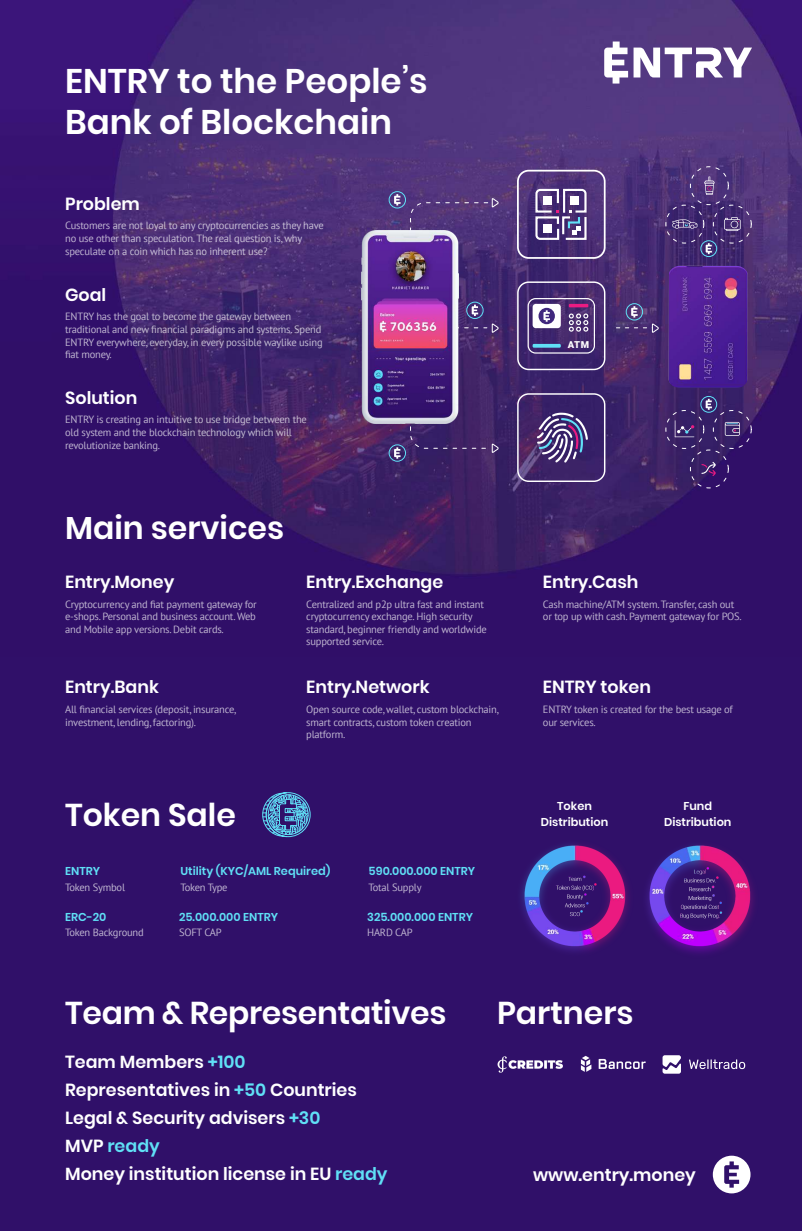
<style>
.page{position:relative;width:802px;height:1231px;background:#fff}
.page>*{position:absolute;margin:0;border:0;box-sizing:border-box;transform-origin:0 0}
.t1{font:600 34.12px/40.9px "Poppins";color:#fff}
.t2{font:600 31.5px "Poppins";color:#fff}
.t3{font:600 17.5px/28px "Poppins";color:#fff}
.t4{font:600 11.38px "Poppins";color:#60e0f6}
.t5{font:600 11.38px/16.3px "Poppins";color:#fff;text-align:center}
.t6{font:10.5px/12.6px "PT Sans";letter-spacing:-.02em;color:rgb(255 255 255/.7)}
.t7{font:900 9.54px "Roboto";color:#fff}
.s1{color:#60e0f6}
</style>
<div class="page">
<div style="left:0;top:656px;width:802px;height:574px;background:#301069"></div>
<img style="left:0;top:0;width:802px;height:656px">
<div style="left:517px;top:281px;width:88px;height:89px;border:1px solid #fff;border-radius:11px"></div>
<div style="left:517px;top:170px;width:88px;height:89px;border:2px solid #fff;border-radius:11px"></div>
<div style="left:517px;top:393px;width:88px;height:89px;border:1px solid #fff;border-radius:11px"></div>
<div style="left:532px;top:304px;width:28px;height:24px;background:#fff;border-radius:3px"></div>
<div style="left:538px;top:308px;width:17px;height:16px;background:#40277e;border-radius:50%"></div>
<svg style="left:543px;top:310px;width:7px;height:11px"></svg>
<div style="left:527px;top:298px;width:68px;height:55px;border:1px solid #fff;border-radius:7px"></div>
<hr style="left:568px;top:304px;width:20px;height:3px;background:#eb1b82">
<hr style="left:532px;top:344px;width:28px;height:3px;background:#60e0f6">
<svg style="left:568px;top:313px;width:20px;height:18px"></svg>
<svg style="left:537px;top:412px;width:51px;height:50px"></svg>
<img style="left:361px;top:231px;width:97px;height:192px">
<svg style="left:534px;top:188px;width:53px;height:53px"></svg>
<svg style="left:409px;top:198px;width:90px;height:53px"></svg>
<svg style="left:445px;top:324px;width:54px;height:9px"></svg>
<svg style="left:616px;top:324px;width:43px;height:9px"></svg>
<svg style="left:409px;top:397px;width:90px;height:56px"></svg>
<div style="left:466px;top:302px;width:17px;height:17px;border:1px solid #60e0f6;border-radius:50%"></div>
<svg style="left:471px;top:304px;width:7px;height:12px"></svg>
<div style="left:389px;top:191px;width:17px;height:17px;border:1px solid #60e0f6;border-radius:50%"></div>
<svg style="left:394px;top:194px;width:6px;height:11px"></svg>
<div style="left:389px;top:444px;width:17px;height:17px;border:1px solid #60e0f6;border-radius:50%"></div>
<svg style="left:394px;top:447px;width:6px;height:11px"></svg>
<svg style="left:704px;top:176px;width:10px;height:19px"></svg>
<svg style="left:724px;top:217px;width:16px;height:14px"></svg>
<div style="left:626px;top:303px;width:17px;height:17px;border:1px solid #60e0f6;border-radius:50%"></div>
<svg style="left:631px;top:306px;width:6px;height:11px"></svg>
<svg style="left:674px;top:420px;width:20px;height:17px"></svg>
<svg style="left:724px;top:422px;width:15px;height:14px"></svg>
<div style="left:712px;top:205px;width:39px;height:38px;border:1px dashed #fff;border-radius:50%"></div>
<div style="left:665px;top:205px;width:39px;height:38px;border:1px dashed #fff;border-radius:50%"></div>
<div style="left:690px;top:166px;width:38px;height:39px;border:1px dashed #fff;border-radius:50%"></div>
<div style="left:712px;top:410px;width:39px;height:39px;border:1px dashed #fff;border-radius:50%"></div>
<div style="left:665px;top:410px;width:39px;height:39px;border:1px dashed #fff;border-radius:50%"></div>
<div style="left:690px;top:449px;width:38px;height:39px;border:1px dashed #fff;border-radius:50%"></div>
<img style="left:663px;top:261px;width:89px;height:131px">
<div style="left:700px;top:240px;width:17px;height:17px;border:1px solid #60e0f6;border-radius:50%"></div>
<svg style="left:705px;top:243px;width:7px;height:11px"></svg>
<div style="left:700px;top:396px;width:17px;height:16px;border:1px solid #60e0f6;border-radius:50%"></div>
<svg style="left:705px;top:399px;width:7px;height:11px"></svg>
<svg style="left:701px;top:461px;width:14px;height:15px"></svg>
<svg style="left:672px;top:219px;width:25px;height:10px"></svg>
<svg style="left:604px;top:41px;width:148px;height:42px"></svg>
<div style="left:266px;top:792px;width:44px;height:44px;border:1px solid #60e0f6;border-radius:50%"></div>
<svg style="left:262px;top:792px;width:47px;height:44px"></svg>
<div style="left:712px;top:1155px;width:38px;height:38px;background:#fff;border-radius:50%"></div>
<svg style="left:724px;top:1161px;width:15px;height:26px"></svg>
<img style="left:521px;top:845px;width:233px;height:108px">
<img style="left:580px;top:1055px;width:66px;height:17px">
<img style="left:497px;top:1056px;width:66px;height:17px">
<svg style="left:662px;top:1055px;width:19px;height:18px"></svg>
<svg style="left:689px;top:1059px;width:56px;height:9px"></svg>
<h1 class="t1" style="left:65px;top:61px;width:364px">ENTRY to the People’s<br>Bank of Blockchain</h1>
<h3 class="t3" style="left:65px;top:190px;width:76px">Problem</h3>
<p class="t6" style="left:65px;top:219px;width:260px">Customers are not loyal to any cryptocurrencies as they have no use other than speculation. The real question is, why speculate on a coin which has no inherent use?</p>
<h3 class="t3" style="left:65px;top:281px;width:43px">Goal</h3>
<p class="t6" style="left:65px;top:310px;width:259px">ENTRY has the goal to become the gateway between traditional and new financial paradigms and systems. Spend ENTRY everywhere, everyday, in every possible waylike using fiat money.</p>
<h3 class="t3" style="left:65px;top:383px;width:74px">Solution</h3>
<p class="t6" style="left:65px;top:413px;width:243px">ENTRY is creating an intuitive to use bridge between the old system and the blockchain technology which will revolutionize banking.</p>
<h2 class="t2" style="left:65px;top:509px;width:220px">Main services</h2>
<h3 class="t3" style="left:65px;top:567px;width:111px">Entry.Money</h3>
<p class="t6" style="left:65px;top:597px;width:193px;text-align:justify">Cryptocurrency and fiat payment gateway for e-shops. Personal and business account. Web and Mobile app versions. Debit cards.</p>
<h3 class="t3" style="left:65px;top:673px;width:95px">Entry.Bank</h3>
<p class="t6" style="left:65px;top:702px;width:172px">All financial services (deposit, insurance, investment, lending, factoring).</p>
<h3 class="t3" style="left:306px;top:567px;width:139px">Entry.Exchange</h3>
<p class="t6" style="left:306px;top:597px;width:182px">Centralized and p2p ultra fast and instant cryptocurrency exchange. High security standard, beginner friendly and worldwide supported service.</p>
<h3 class="t3" style="left:306px;top:673px;width:125px">Entry.Network</h3>
<p class="t6" style="left:306px;top:702px;width:194px">Open source code, wallet, custom blockchain, smart contracts, custom token creation platform.</p>
<h2 class="t2" style="left:65px;top:796px;width:172px">Token Sale</h2>
<p class="t4" style="left:65px;top:864px;width:36px">ENTRY</p>
<p class="t6" style="left:65px;top:880px;width:61px">Token Symbol</p>
<p class="t4" style="left:65px;top:910px;width:43px">ERC-20</p>
<p class="t6" style="left:65px;top:925px;width:80px">Token Background</p>
<p class="t4" style="left:180px;top:864px;width:151px">Utility (KYC/AML Required)</p>
<p class="t6" style="left:180px;top:880px;width:49px">Token Type</p>
<p class="t4" style="left:179px;top:910px;width:100px">25.000.000 ENTRY</p>
<p class="t6" style="left:179px;top:925px;width:44px">SOFT CAP</p>
<p class="t4" style="left:368px;top:864px;width:108px">590.000.000 ENTRY</p>
<p class="t6" style="left:368px;top:880px;width:54px">Total Supply</p>
<p class="t4" style="left:367px;top:910px;width:107px">325.000.000 ENTRY</p>
<p class="t6" style="left:367px;top:925px;width:47px">HARD CAP</p>
<p class="t7" style="left:567px;top:337px;width:23px">ATM</p>
<h3 class="t3" style="left:543px;top:567px;width:97px">Entry.Cash</h3>
<p class="t6" style="left:543px;top:597px;width:200px">Cash machine/ATM system. Transfer, cash out or top up with cash. Payment gateway for POS.</p>
<h3 class="t3" style="left:543px;top:673px;width:110px">ENTRY token</h3>
<p class="t6" style="left:543px;top:702px;width:191px">ENTRY token is created for the best usage of our services.</p>
<p class="t5" style="left:541px;top:797px;width:69px">Token<br>Distribution</p>
<p class="t5" style="left:664px;top:797px;width:69px">Fund<br>Distribution</p>
<h2 class="t2" style="left:65px;top:994px;width:383px">Team &amp; Representatives</h2>
<h2 class="t2" style="left:497px;top:994px;width:138px">Partners</h2>
<h3 class="t3" style="left:65px;top:1047px;width:324px">Team Members <span class="s1">+100<br></span>Representatives in <span class="s1">+50</span> Countries<br>Legal &amp; Security advisers <span class="s1">+30<br></span>MVP <span class="s1">ready<br></span>Money institution license in EU <span class="s1">ready</span></h3>
<h3 class="t3" style="left:533px;top:1160px;width:164px">www.entry.money</h3>
</div>
